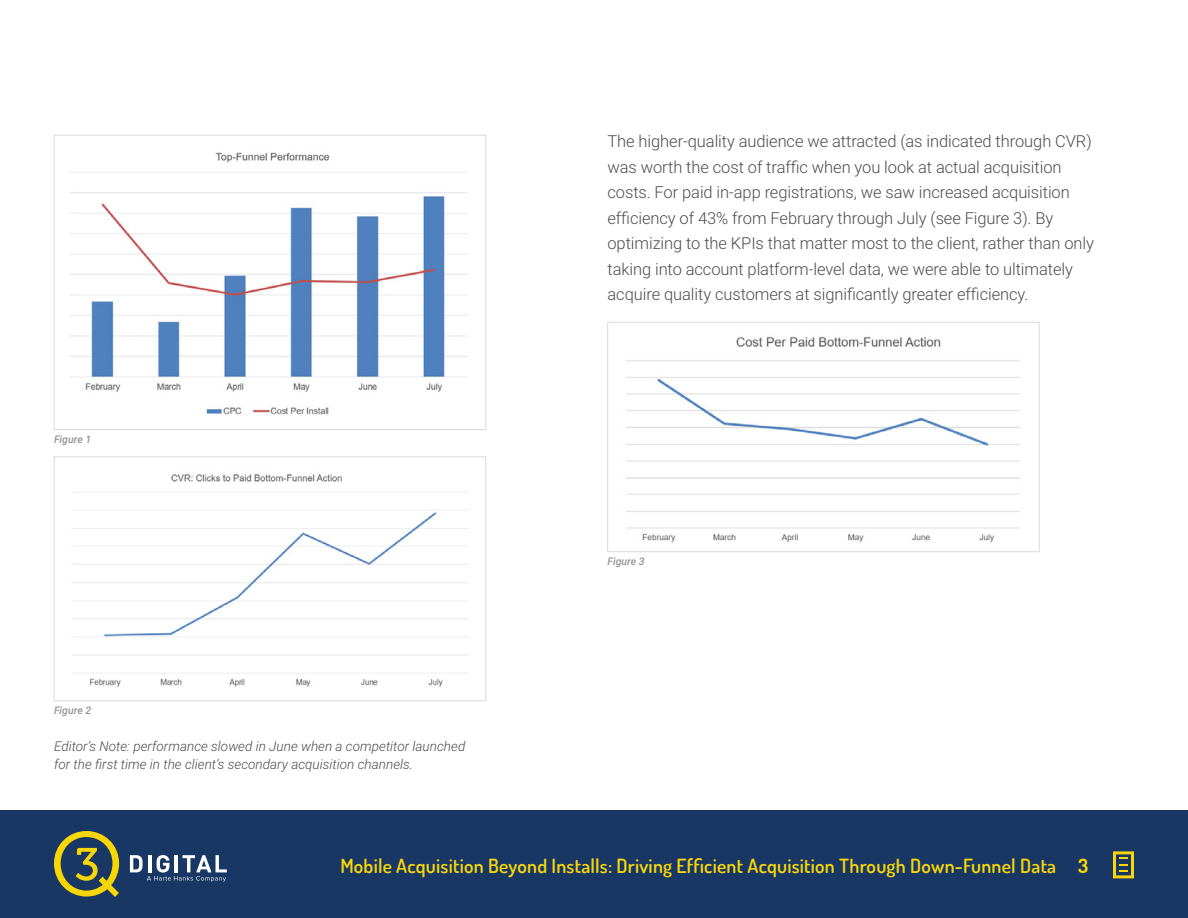
<style>
.page{position:relative;width:1188px;height:918px;background:#fff}
.page>*{position:absolute;margin:0;border:0;box-sizing:border-box;transform-origin:0 0}
.t1{font:600 19.5px "Dosis";letter-spacing:.01em;color:#f8d609}
.t2{font:300 16.5px/25.5px "Roboto";letter-spacing:-.005em;color:#4c4c4c}
.t3{font:italic 300 13.5px/18px "Roboto";color:#4c4c4c}
.t4{font:italic 500 10.5px "Roboto";color:#949494}
.s1{font-weight:700}
</style>
<div class="page">
<div style="left:0;top:810px;width:1188px;height:108px;background:#183765"></div>
<svg style="left:1113px;top:851px;width:21px;height:27px"></svg>
<svg style="left:54px;top:831px;width:65px;height:66px"></svg>
<svg style="left:130px;top:855px;width:97px;height:27px"></svg>
<div style="left:54px;top:456px;width:432px;height:245px;border:1px solid #dbdbdb"></div>
<div style="left:607px;top:322px;width:433px;height:230px;border:1px solid #dbdbdb"></div>
<img style="left:70px;top:152px;width:398px;height:263px">
<img style="left:72px;top:474px;width:396px;height:213px">
<div style="left:54px;top:135px;width:432px;height:295px;border:1px solid #dbdbdb"></div>
<img style="left:626px;top:336px;width:394px;height:207px">
<p class="t4" style="left:54px;top:432px;width:39px">Figure 1</p>
<p class="t4" style="left:54px;top:703px;width:39px">Figure 2</p>
<p class="t3" style="left:54px;top:737px;width:413px">Editor’s Note: performance slowed in June when a competitor launched for the first time in the client’s secondary acquisition channels.</p>
<p class="t2" style="left:608px;top:128px;width:488px">The higher-quality audience we attracted (as indicated through CVR) was worth the cost of traffic when you look at actual acquisition costs. For paid in-app registrations, we saw increased acquisition efficiency of 43% from February through July (see Figure 3). By optimizing to the KPIs that matter most to the client, rather than only taking into account platform-level data, we were able to ultimately acquire quality customers at significantly greater efficiency.</p>
<p class="t4" style="left:607px;top:554px;width:39px">Figure 3</p>
<p class="t1" style="left:340px;top:853px;width:749px">Mobile Acquisition Beyond Installs: Driving Efficient Acquisition Through Down-Funnel Data <span class="s1">3</span></p>
</div>
